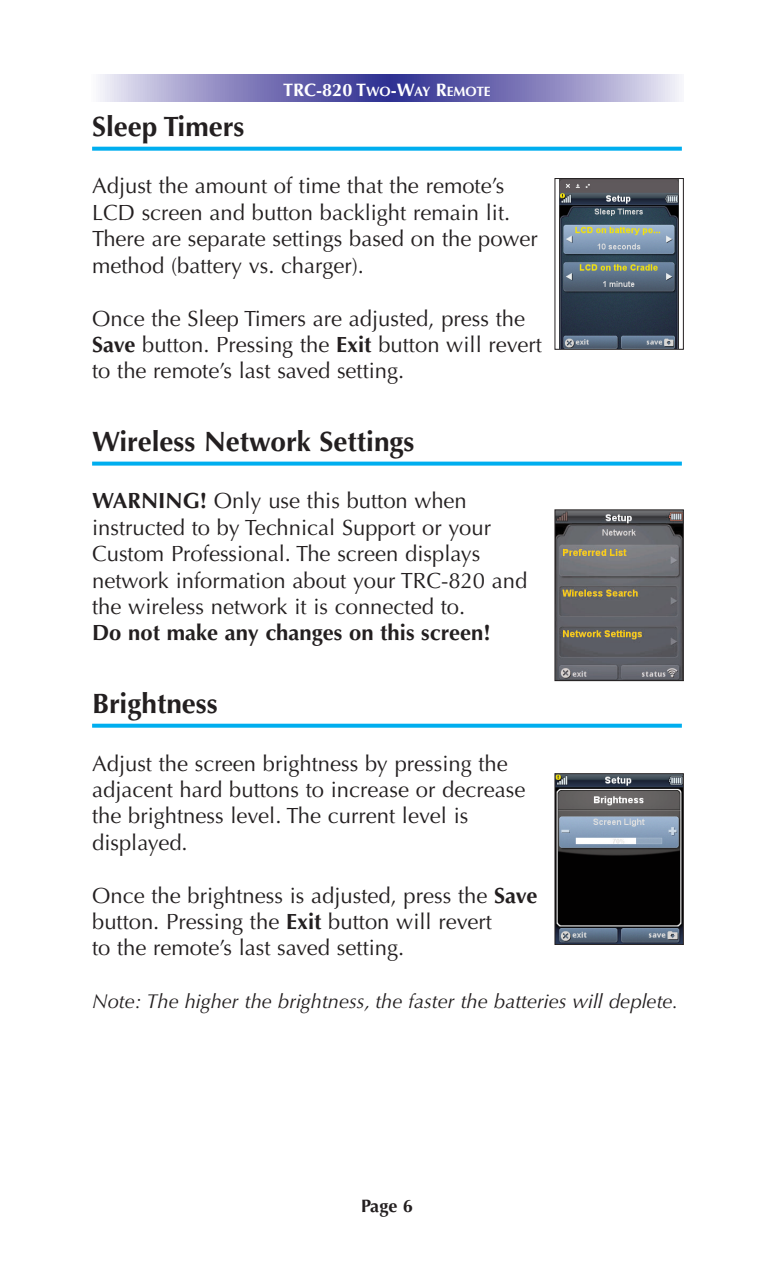
<style>
.page{position:relative;width:774px;height:1284px;background:#fff}
.page>*{position:absolute;margin:0;border:0;box-sizing:border-box;transform-origin:0 0}
.t1{font:700 28px "Optima LT Std";color:#231f20}
.t2{font:22px/26.4px "Optima LT Std";color:#231f20}
.t3{font:700 22px "Optima LT Std";color:#231f20}
.t4{font:italic 20px "Optima LT Std";color:#231f20}
.t5{font:700 18px "Optima LT Std";color:#fff}
.t6{font:700 18px "Optima LT Std";color:#231f20}
.s1{font-size:13.6px}
.s2{font-weight:700}
</style>
<div class="page">
<svg style="left:92px;top:147px;width:589px;height:4px;background:#14b4f0"></svg>
<svg style="left:92px;top:461px;width:589px;height:4px;background:#26baf1"></svg>
<svg style="left:92px;top:723px;width:589px;height:4px;background:#2cbcf1"></svg>
<img style="left:556px;top:511px;width:125px;height:168px">
<div style="left:554px;top:509px;width:129px;height:172px;border:1px solid #231f20"></div>
<img style="left:556px;top:775px;width:125px;height:167px">
<div style="left:554px;top:773px;width:129px;height:171px;border:1px solid #231f20"></div>
<svg style="left:100px;top:75px;width:579px;height:27px;background:#8784be"></svg>
<div style="left:554px;top:178px;width:129px;height:172px;border:1px solid #231f20"></div>
<img style="left:559px;top:179px;width:118px;height:170px">
<p class="t5" style="left:283px;top:82px;width:209px">TRC-820 T<span class="s1">WO</span>-W<span class="s1">AY</span> R<span class="s1">EMOTE</span></p>
<p class="t1" style="left:92px;top:115px;width:154px">Sleep Timers</p>
<p class="t2" style="left:92px;top:175px;width:447px">Adjust the amount of time that the remote’s LCD screen and button backlight remain lit.<br>There are separate settings based on the power method (battery vs. charger).</p>
<p class="t2" style="left:92px;top:307px;width:451px">Once the Sleep Timers are adjusted, press the<br><span class="s2">Save</span> button. Pressing the <span class="s2">Exit</span> button will revert to the remote’s last saved setting.</p>
<p class="t1" style="left:92px;top:430px;width:324px">Wireless Network Settings</p>
<p class="t2" style="left:92px;top:490px;width:436px"><span class="s2">WARNING!</span> Only use this button when instructed to by Technical Support or your Custom Professional. The screen displays network information about your TRC-820 and the wireless network it is connected to.</p>
<p class="t3" style="left:92px;top:624px;width:400px">Do not make any changes on this screen!</p>
<p class="t1" style="left:92px;top:692px;width:127px">Brightness</p>
<p class="t2" style="left:92px;top:752px;width:434px">Adjust the screen brightness by pressing the adjacent hard buttons to increase or decrease the brightness level. The current level is displayed.</p>
<p class="t2" style="left:92px;top:884px;width:446px">Once the brightness is adjusted, press the <span class="s2">Save </span>button. Pressing the <span class="s2">Exit</span> button will revert<br>to the remote’s last saved setting.</p>
<p class="t4" style="left:92px;top:993px;width:587px">Note: The higher the brightness, the faster the batteries will deplete.</p>
<p class="t6" style="left:361px;top:1198px;width:53px">Page 6</p>
</div>
